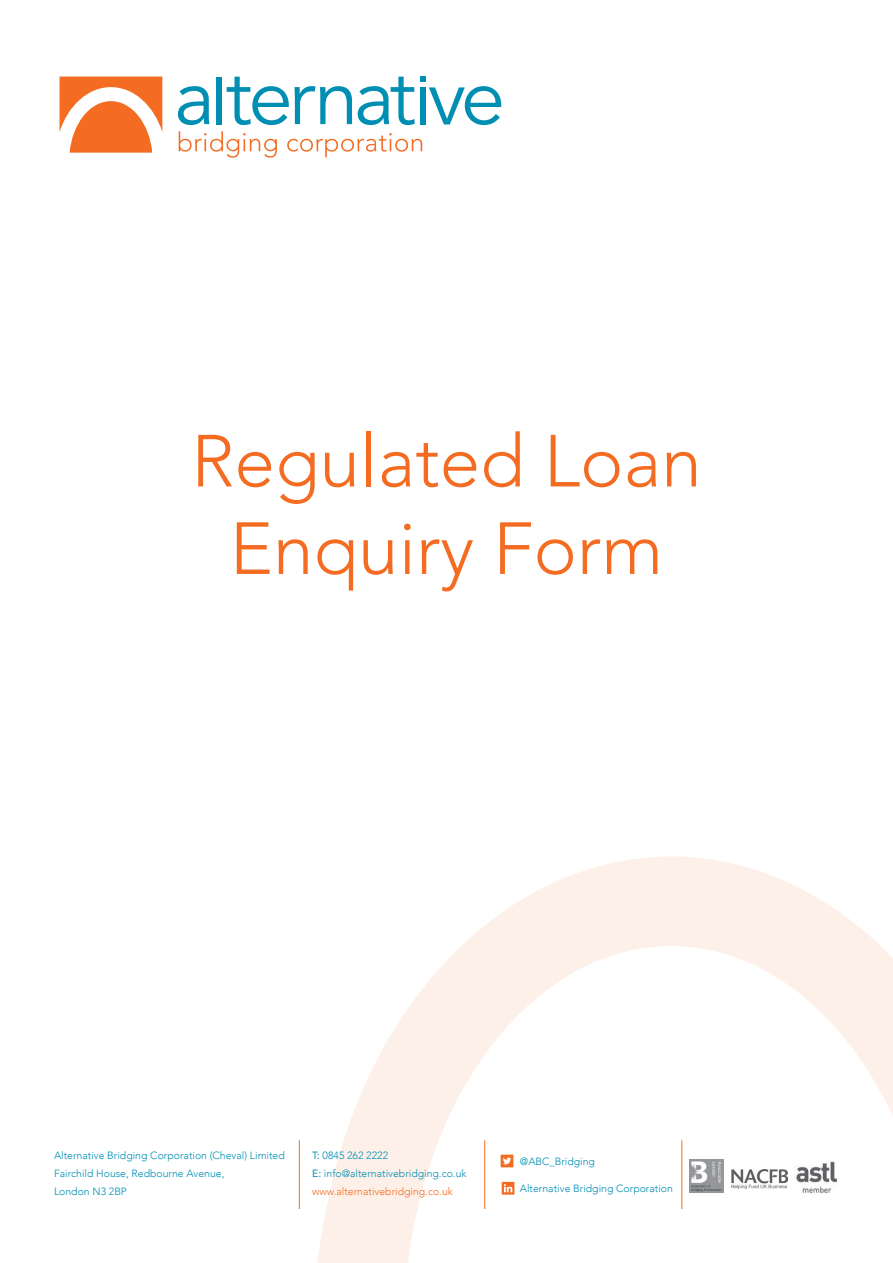
<style>
.page{position:relative;width:893px;height:1263px;background:#fff}
.page>*{position:absolute;margin:0;border:0;box-sizing:border-box;transform-origin:0 0}
.t1{font:300 72.9px/87.4px "Avenir";color:#f36c21;text-align:center}
.t2{font:300 10.5px "Avenir";color:#008fb3}
.t3{font:300 10.5px "Avenir";color:#f36c21}
.s1{font-weight:400}
</style>
<div class="page">
<svg style="left:317px;top:856px;width:576px;height:407px"></svg>
<svg style="left:179px;top:131px;width:98px;height:27px"></svg>
<svg style="left:287px;top:133px;width:135px;height:24px"></svg>
<svg style="left:60px;top:77px;width:102px;height:76px"></svg>
<svg style="left:358px;top:77px;width:57px;height:48px"></svg>
<svg style="left:295px;top:86px;width:57px;height:38px"></svg>
<svg style="left:227px;top:77px;width:62px;height:48px"></svg>
<div style="left:217px;top:77px;width:5px;height:47px;background:#008fb3"></div>
<svg style="left:178px;top:86px;width:31px;height:39px"></svg>
<svg style="left:421px;top:77px;width:80px;height:48px"></svg>
<div style="left:421px;top:87px;width:5px;height:37px;background:#008fb3"></div>
<img style="left:690px;top:1159px;width:33px;height:34px">
<img style="left:794px;top:1158px;width:45px;height:36px">
<img style="left:731px;top:1170px;width:57px;height:19px">
<div style="left:501px;top:1154px;width:12px;height:13px;background:#f36c21"></div>
<svg style="left:503px;top:1157px;width:8px;height:7px"></svg>
<svg style="left:502px;top:1182px;width:12px;height:12px"></svg>
<svg style="left:504px;top:1184px;width:8px;height:8px"></svg>
<hr style="left:299px;top:1140px;width:1px;height:69px;background:#f36c21">
<hr style="left:484px;top:1140px;width:1px;height:69px;background:#f36c21">
<hr style="left:682px;top:1140px;width:1px;height:69px;background:#f36c21">
<p class="t1" style="left:191px;top:418px;width:512px">Regulated Loan<br>Enquiry Form</p>
<p class="t2" style="left:54px;top:1149px;width:232px">Alternative Bridging Corporation (Cheval) Limited</p>
<p class="t2" style="left:54px;top:1167px;width:172px">Fairchild House, Redbourne Avenue,</p>
<p class="t2" style="left:54px;top:1185px;width:75px">London N3 2BP</p>
<p class="t2" style="left:312px;top:1149px;width:78px"><span class="s1">T:</span> 0845 262 2222</p>
<p class="t2" style="left:312px;top:1167px;width:156px"><span class="s1">E:</span> info@alternativebridging.co.uk</p>
<p class="t3" style="left:312px;top:1185px;width:142px">www.alternativebridging.co.uk</p>
<p class="t2" style="left:520px;top:1155px;width:77px">@ABC_Bridging</p>
<p class="t2" style="left:520px;top:1182px;width:155px">Alternative Bridging Corporation</p>
</div>
